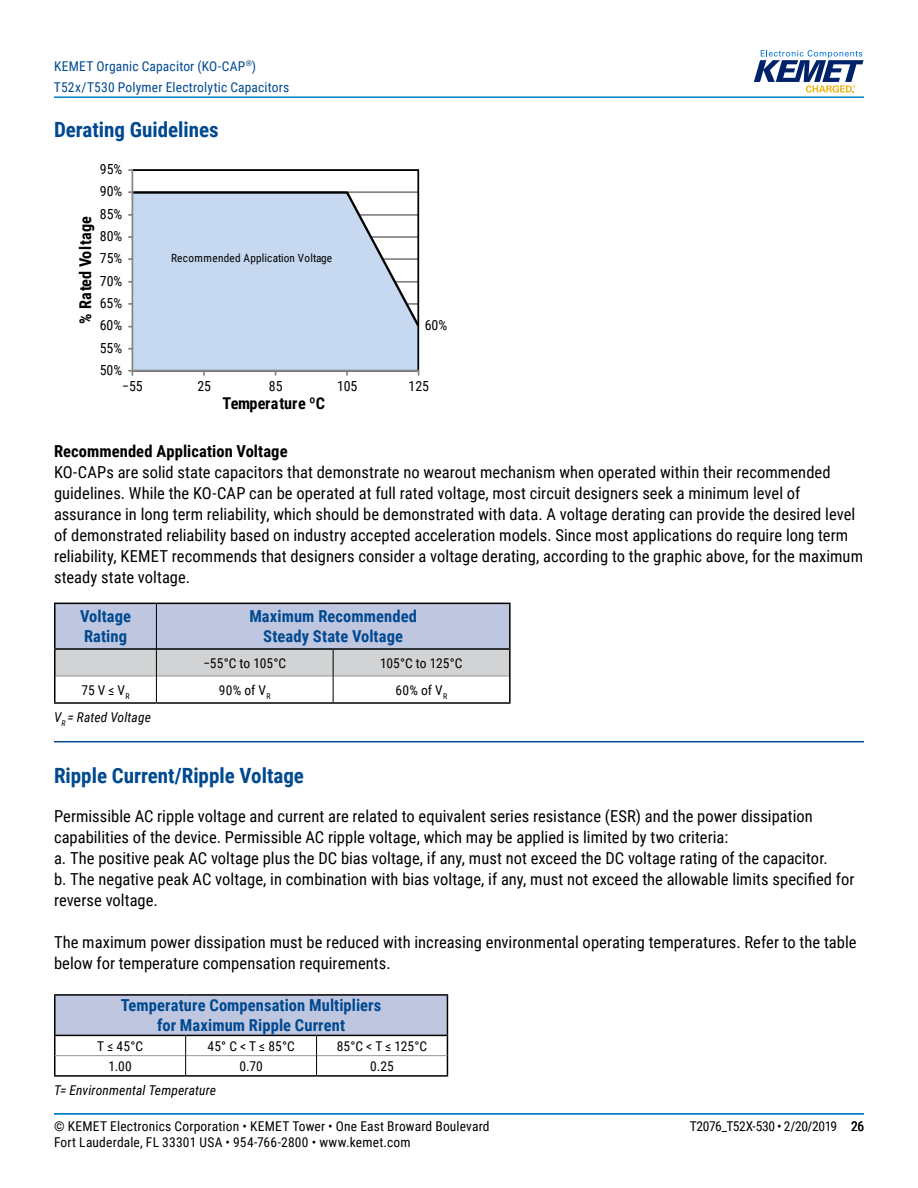
<style>
.page{position:relative;width:918px;height:1188px;background:#fff}
.page>*{position:absolute;margin:0;border:0;box-sizing:border-box;transform-origin:0 0}
.t1{font:700 21px "Roboto Condensed";color:#004990}
.t2{font:16.5px/21px "Roboto Condensed";letter-spacing:.005em;color:#000}
.t3{font:700 16.5px/19.8px "Roboto Condensed";letter-spacing:.005em;color:#004990;text-align:center}
.t4{font:700 16.5px "Roboto Condensed";letter-spacing:.005em;color:#000}
.t5{font:700 16.2px "Roboto Condensed";letter-spacing:-.005em;color:#010101}
.t6{font:13.95px "Roboto Condensed";letter-spacing:-.005em;color:#010101}
.t7{font:13.5px "Roboto Condensed";letter-spacing:.01em;color:#000}
.t8{font:13.5px/21px "Roboto Condensed";letter-spacing:.015em;color:#004990}
.t9{font:italic 13.5px "Roboto Condensed";letter-spacing:.01em;color:#000}
.t10{font:13.5px "Roboto Condensed";letter-spacing:-.025em;color:#000}
.t11{font:11.25px "Roboto Condensed";letter-spacing:.01em;color:#000}
</style>
<div class="page">
<hr style="left:54px;top:1113px;width:810px;height:2px;background:#007dc3">
<hr style="left:54px;top:96px;width:810px;height:2px;background:#007dc3">
<svg style="left:754px;top:50px;width:110px;height:43px"></svg>
<hr style="left:54px;top:741px;width:810px;height:1px;background:#004990">
<svg style="left:131px;top:169px;width:289px;height:204px"></svg>
<svg style="left:129px;top:370px;width:4px;height:5px"></svg>
<svg style="left:129px;top:190px;width:291px;height:138px;background:#c7d6e9"></svg>
<hr style="left:54px;top:702px;width:102px;height:2px;background:#000">
<hr style="left:156px;top:702px;width:177px;height:2px;background:#000">
<hr style="left:54px;top:648px;width:102px;height:2px;background:#000">
<hr style="left:333px;top:648px;width:178px;height:2px;background:#000">
<hr style="left:333px;top:702px;width:178px;height:2px;background:#000">
<svg style="left:55px;top:604px;width:455px;height:98px"></svg>
<hr style="left:54px;top:603px;width:102px;height:1px;background:#000">
<hr style="left:54px;top:604px;width:2px;height:44px;background:#000">
<hr style="left:156px;top:603px;width:177px;height:1px;background:#000">
<hr style="left:333px;top:603px;width:178px;height:1px;background:#000">
<hr style="left:509px;top:604px;width:2px;height:44px;background:#000">
<hr style="left:54px;top:650px;width:2px;height:26px;background:#000">
<hr style="left:509px;top:650px;width:2px;height:26px;background:#000">
<hr style="left:54px;top:676px;width:2px;height:26px;background:#000">
<hr style="left:509px;top:676px;width:2px;height:26px;background:#000">
<div style="left:55px;top:995px;width:392px;height:40px;background:#bfc6e0"></div>
<hr style="left:54px;top:1035px;width:132px;height:1px;background:#000">
<hr style="left:54px;top:1036px;width:2px;height:20px;background:#000">
<hr style="left:186px;top:1035px;width:131px;height:1px;background:#000">
<hr style="left:317px;top:1035px;width:131px;height:1px;background:#000">
<svg style="left:54px;top:1056px;width:2px;height:19px"></svg>
<svg style="left:447px;top:1036px;width:1px;height:39px"></svg>
<hr style="left:54px;top:1075px;width:132px;height:2px;background:#000">
<hr style="left:186px;top:1075px;width:131px;height:2px;background:#000">
<hr style="left:317px;top:1075px;width:131px;height:2px;background:#000">
<hr style="left:56px;top:1055px;width:129px;height:1px;background:#939598">
<hr style="left:186px;top:1055px;width:130px;height:1px;background:#939598">
<hr style="left:317px;top:1055px;width:130px;height:1px;background:#939598">
<hr style="left:54px;top:994px;width:132px;height:2px;background:#000">
<hr style="left:54px;top:996px;width:2px;height:39px;background:#000">
<hr style="left:186px;top:994px;width:131px;height:2px;background:#000">
<hr style="left:317px;top:994px;width:131px;height:2px;background:#000">
<hr style="left:447px;top:996px;width:1px;height:39px;background:#000">
<svg style="left:185px;top:1036px;width:1px;height:39px"></svg>
<svg style="left:316px;top:1036px;width:1px;height:39px"></svg>
<p class="t8" style="left:54px;top:55px;width:237px">KEMET Organic Capacitor (KO-CAP<sup>®</sup>)<br>T52x/T530 Polymer Electrolytic Capacitors</p>
<p class="t1" style="left:54px;top:115px;width:166px">Derating Guidelines</p>
<p class="t6" style="left:100px;top:159px;width:24px">95%</p>
<p class="t6" style="left:100px;top:181px;width:24px">90%</p>
<p class="t6" style="left:100px;top:204px;width:24px">85%</p>
<p class="t5" style="left:74px;top:324px;width:109px;rotate:-90deg">% Rated Voltage</p>
<p class="t6" style="left:100px;top:226px;width:24px">80%</p>
<p class="t6" style="left:100px;top:248px;width:24px">75%</p>
<p class="t6" style="left:100px;top:271px;width:24px">70%</p>
<p class="t6" style="left:100px;top:293px;width:24px">65%</p>
<p class="t6" style="left:100px;top:316px;width:24px">60%</p>
<p class="t6" style="left:100px;top:338px;width:24px">55%</p>
<p class="t6" style="left:100px;top:360px;width:24px">50%</p>
<p class="t11" style="left:171px;top:250px;width:162px">Recommended Application Voltage</p>
<p class="t6" style="left:425px;top:316px;width:24px">60%</p>
<p class="t6" style="left:122px;top:376px;width:22px">−55</p>
<p class="t6" style="left:197px;top:376px;width:15px">25</p>
<p class="t6" style="left:269px;top:376px;width:15px">85</p>
<p class="t6" style="left:337px;top:376px;width:22px">105</p>
<p class="t6" style="left:409px;top:376px;width:22px">125</p>
<p class="t5" style="left:222px;top:392px;width:104px">Temperature ºC</p>
<p class="t4" style="left:54px;top:440px;width:235px">Recommended Application Voltage</p>
<p class="t2" style="left:54px;top:461px;width:811px">KO-CAPs are solid state capacitors that demonstrate no wearout mechanism when operated within their recommended guidelines. While the KO-CAP can be operated at full rated voltage, most circuit designers seek a minimum level of assurance in long term reliability, which should be demonstrated with data. A voltage derating can provide the desired level of demonstrated reliability based on industry accepted acceleration models. Since most applications do require long term reliability, KEMET recommends that designers consider a voltage derating, according to the graphic above, for the maximum steady state voltage.</p>
<p class="t3" style="left:80px;top:606px;width:52px;text-align:left">Voltage<br>Rating</p>
<p class="t3" style="left:249px;top:606px;width:169px">Maximum Recommended<br>Steady State Voltage</p>
<p class="t7" style="left:203px;top:654px;width:84px">−55°C to 105°C</p>
<p class="t7" style="left:380px;top:654px;width:84px">105°C to 125°C</p>
<p class="t7" style="left:81px;top:680px;width:50px">75 V ≤ V<sub>R</sub></p>
<p class="t7" style="left:219px;top:680px;width:53px">90% of V<sub>R</sub></p>
<p class="t7" style="left:396px;top:680px;width:53px">60% of V<sub>R</sub></p>
<p class="t9" style="left:54px;top:708px;width:98px">V<sub>R</sub> = Rated Voltage</p>
<p class="t1" style="left:54px;top:761px;width:251px">Ripple Current/Ripple Voltage</p>
<p class="t2" style="left:54px;top:805px;width:802px">Permissible AC ripple voltage and current are related to equivalent series resistance (ESR) and the power dissipation capabilities of the device. Permissible AC ripple voltage, which may be applied is limited by two criteria:<br>a. The positive peak AC voltage plus the DC bias voltage, if any, must not exceed the DC voltage rating of the capacitor.<br>b. The negative peak AC voltage, in combination with bias voltage, if any, must not exceed the allowable limits specified for reverse voltage.</p>
<p class="t2" style="left:54px;top:931px;width:804px">The maximum power dissipation must be reduced with increasing environmental operating temperatures. Refer to the table below for temperature compensation requirements.</p>
<p class="t3" style="left:121px;top:995px;width:262px">Temperature Compensation Multipliers for Maximum Ripple Current</p>
<p class="t7" style="left:97px;top:1036px;width:47px">T ≤ 45°C</p>
<p class="t7" style="left:207px;top:1036px;width:89px">45° C &lt; T ≤ 85°C</p>
<p class="t7" style="left:337px;top:1036px;width:92px">85°C &lt; T ≤ 125°C</p>
<p class="t7" style="left:109px;top:1057px;width:25px">1.00</p>
<p class="t7" style="left:239px;top:1057px;width:25px">0.70</p>
<p class="t7" style="left:370px;top:1057px;width:25px">0.25</p>
<p class="t9" style="left:54px;top:1080px;width:164px">T= Environmental Temperature</p>
<p class="t7" style="left:54px;top:1116px;width:437px">© KEMET Electronics Corporation • KEMET Tower • One East Broward Boulevard</p>
<p class="t10" style="left:690px;top:1116px;width:149px">T2076_T52X-530 • 2/20/2019</p>
<p class="t7" style="left:54px;top:1133px;width:358px">Fort Lauderdale, FL 33301 USA • 954-766-2800 • www.kemet.com</p>
<p class="t7" style="left:851px;top:1116px;width:14px">26</p>
</div>
